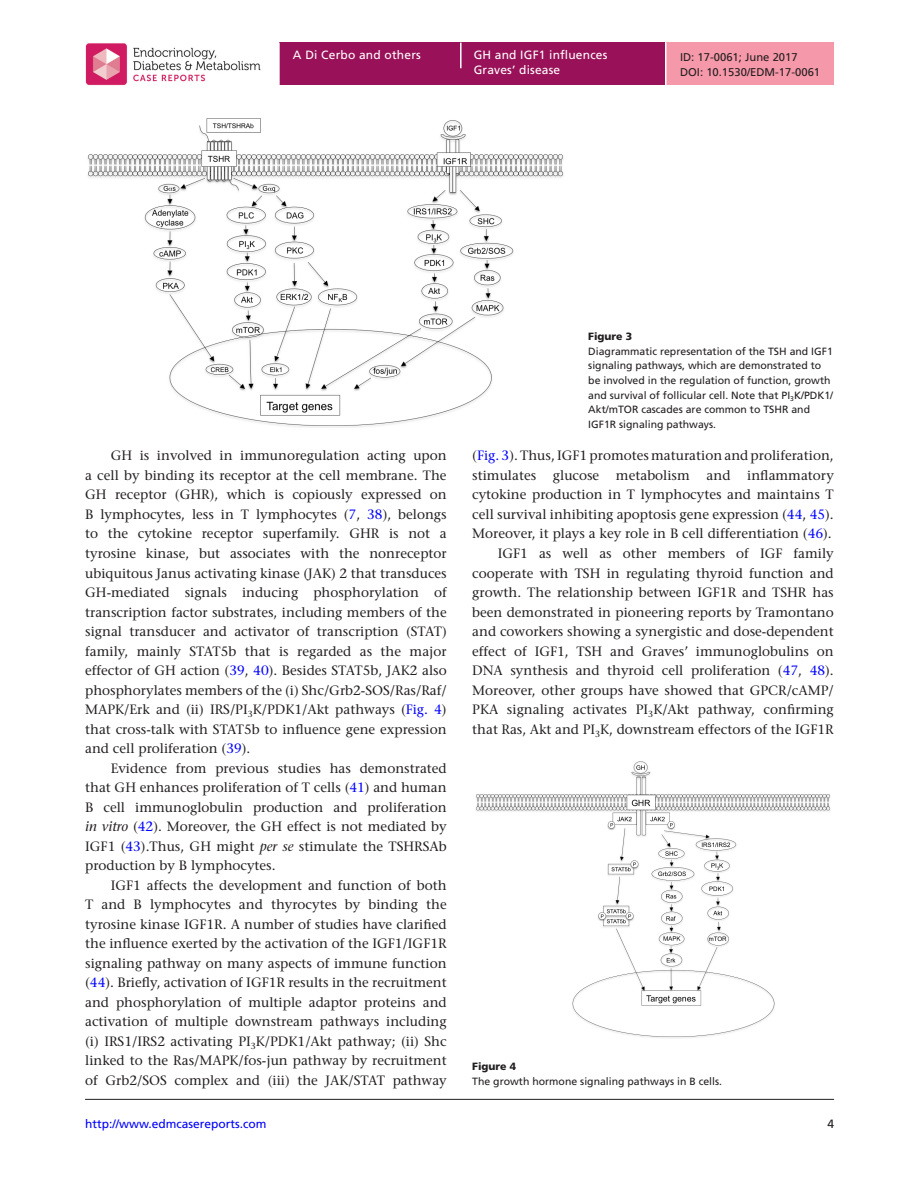
<style>
.page{position:relative;width:919px;height:1187px;background:#fff}
.page>*{position:absolute;margin:0;border:0;box-sizing:border-box;transform-origin:0 0}
.TXI{font:500 13.5px/19.5px "Stone Serif Std";color:#231f20;text-align:justify}
.t1{font:12px/14.7px "Frutiger LT Std";letter-spacing:.015em;color:#fff}
.t2{font:12px "Frutiger LT Std";color:#00f}
.t3{font:12px "Frutiger LT Std";color:#231f20}
.t4{font:11.25px/14.5px "Frutiger LT Std";color:#231f20}
.FC{font:10.5px/14.7px "Frutiger LT Std";color:#231f20}
.FC-2{font:900 10.5px "Frutiger LT Std";color:#231f20}
.s1{color:#00f}
.s2{font-style:italic}
</style>
<div class="page">
<div style="left:280px;top:43px;width:385px;height:42px;background:#991259"></div>
<div style="left:666px;top:43px;width:167px;height:42px;background:#f598a9"></div>
<svg style="left:460px;top:43px;width:1px;height:25px"></svg>
<img style="left:85px;top:43px;width:176px;height:42px">
<hr style="left:85px;top:1098px;width:749px;height:1px;background:#231f20">
<img style="left:88px;top:118px;width:476px;height:310px">
<img style="left:476px;top:761px;width:355px;height:277px">
<p class="t1" style="left:293px;top:48px;width:129px">A Di Cerbo and others</p>
<p class="t1" style="left:473px;top:48px;width:135px">GH and IGF1 influences<br>Graves’ disease</p>
<p class="t4" style="left:680px;top:50px;width:142px">ID: 17-0061; June 2017<br>DOI: 10.1530/EDM-17-0061</p>
<p class="TXI" style="left:85px;top:446px;width:363px;text-indent:26px">GH is involved in immunoregulation acting upon a cell by binding its receptor at the cell membrane. The GH receptor (GHR), which is copiously expressed on B lymphocytes, less in T lymphocytes (<span class="s1">7</span>, <span class="s1">38</span>), belongs to the cytokine receptor superfamily. GHR is not a tyrosine kinase, but associates with the nonreceptor ubiquitous Janus activating kinase (JAK) 2 that transduces GH-mediated signals inducing phosphorylation of transcription factor substrates, including members of the signal transducer and activator of transcription (STAT) family, mainly STAT5b that is regarded as the major effector of GH action (<span class="s1">39</span>, <span class="s1">40</span>). Besides STAT5b, JAK2 also phosphorylates members of the (i) Shc/Grb2-SOS/Ras/Raf/ MAPK/Erk and (ii) IRS/PI<sub>3</sub>K/PDK1/Akt pathways (<span class="s1">Fig. 4</span>) that cross-talk with STAT5b to influence gene expression and cell proliferation (<span class="s1">39</span>).</p>
<p class="TXI" style="left:85px;top:758px;width:363px;text-indent:26px">Evidence from previous studies has demonstrated that GH enhances proliferation of T cells (<span class="s1">41</span>) and human B cell immunoglobulin production and proliferation <span class="s2">in vitro</span> (<span class="s1">42</span>). Moreover, the GH effect is not mediated by IGF1 (<span class="s1">43</span>).Thus, GH might <span class="s2">per se</span> stimulate the TSHRSAb production by B lymphocytes.</p>
<p class="TXI" style="left:85px;top:875px;width:363px;text-indent:26px">IGF1 affects the development and function of both T and B lymphocytes and thyrocytes by binding the tyrosine kinase IGF1R. A number of studies have clarified the influence exerted by the activation of the IGF1/IGF1R signaling pathway on many aspects of immune function (<span class="s1">44</span>). Briefly, activation of IGF1R results in the recruitment and phosphorylation of multiple adaptor proteins and activation of multiple downstream pathways including (i) IRS1/IRS2 activating PI<sub>3</sub>K/PDK1/Akt pathway; (ii) Shc linked to the Ras/MAPK/fos-jun pathway by recruitment of Grb2/SOS complex and (iii) the JAK/STAT pathway</p>
<p class="FC-2" style="left:588px;top:330px;width:45px">Figure 3</p>
<p class="FC" style="left:588px;top:344px;width:246px">Diagrammatic representation of the TSH and IGF1 signaling pathways, which are demonstrated to be involved in the regulation of function, growth and survival of follicular cell. Note that PI<sub>3</sub>K/PDK1/ Akt/mTOR cascades are common to TSHR and IGF1R signaling pathways.</p>
<p class="TXI" style="left:472px;top:446px;width:363px">(<span class="s1">Fig. 3</span>). Thus, IGF1 promotes maturation and proliferation, stimulates glucose metabolism and inflammatory cytokine production in T lymphocytes and maintains T cell survival inhibiting apoptosis gene expression (<span class="s1">44</span>, <span class="s1">45</span>).<br>Moreover, it plays a key role in B cell differentiation (<span class="s1">46</span>).</p>
<p class="TXI" style="left:472px;top:543px;width:363px;text-indent:26px">IGF1 as well as other members of IGF family cooperate with TSH in regulating thyroid function and growth. The relationship between IGF1R and TSHR has been demonstrated in pioneering reports by Tramontano and coworkers showing a synergistic and dose-dependent effect of IGF1, TSH and Graves’ immunoglobulins on DNA synthesis and thyroid cell proliferation (<span class="s1">47</span>, <span class="s1">48</span>).<br>Moreover, other groups have showed that GPCR/cAMP/ PKA signaling activates PI<sub>3</sub>K/Akt pathway, confirming that Ras, Akt and PI<sub>3</sub>K, downstream effectors of the IGF1R</p>
<p class="FC-2" style="left:472px;top:1060px;width:45px">Figure 4</p>
<p class="FC" style="left:472px;top:1073px;width:251px">The growth hormone signaling pathways in B cells.</p>
<p class="t2" style="left:85px;top:1116px;width:183px">http://www.edmcasereports.com</p>
<p class="t3" style="left:827px;top:1116px;width:8px">4</p>
</div>
